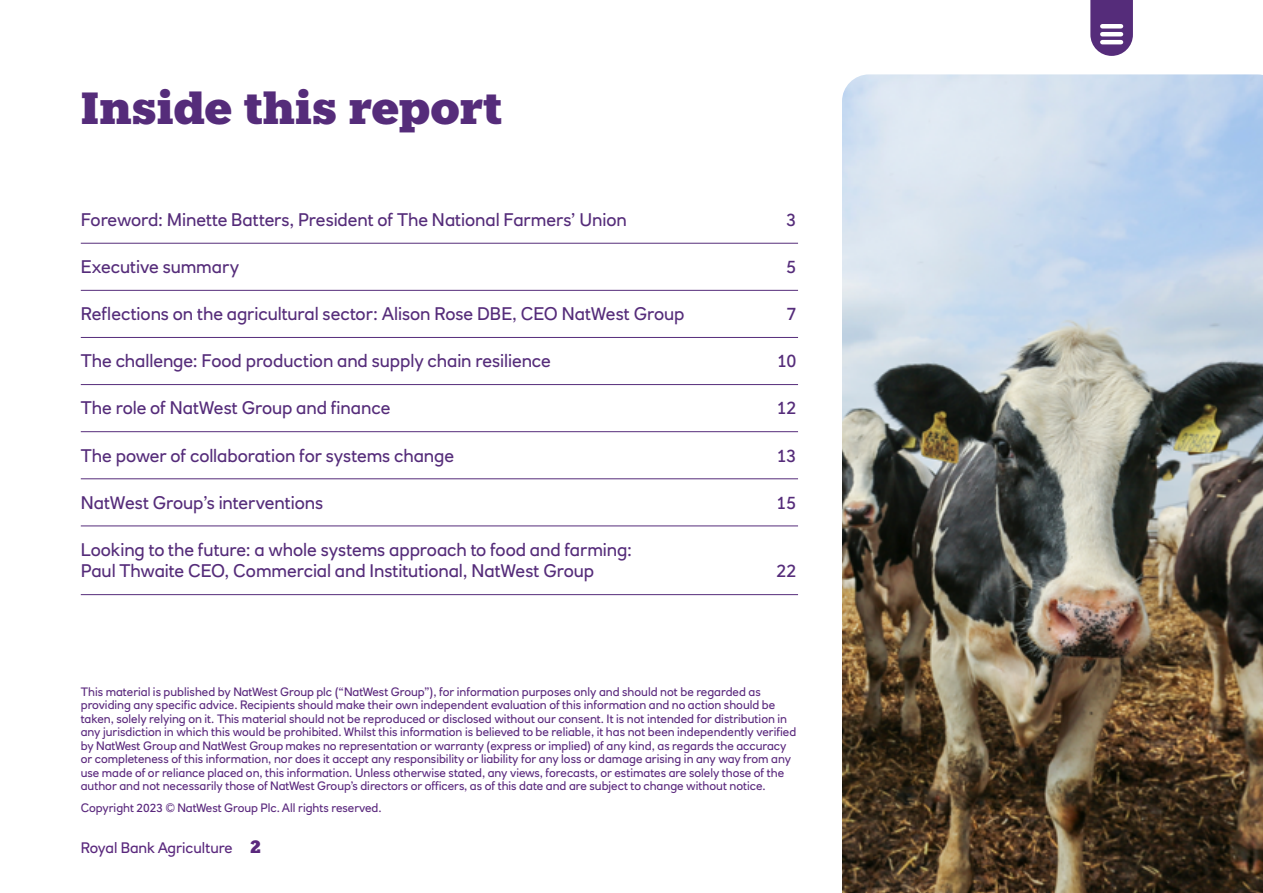
<style>
.page{position:relative;width:1263px;height:893px;background:#fff}
.page>*{position:absolute;margin:0;border:0;box-sizing:border-box;transform-origin:0 0}
.t1{font:900 45px "Knile";letter-spacing:-.01em;color:#552c7a}
.t2{font:18px/21.6px "RN House Sans";letter-spacing:-.005em;color:#552c7a}
.t3{font:15px "RN House Sans";color:#5a287d}
.t4{font:12px/13.5px "RN House Sans";color:#5a287d}
.s1{font-family:"Knile";font-weight:900;font-size:18px}
</style>
<div class="page">
<img style="left:842px;top:74px;width:421px;height:819px">
<hr style="left:81px;top:243px;width:717px;height:1px;background:#552c7a">
<hr style="left:81px;top:290px;width:717px;height:1px;background:#552c7a">
<hr style="left:81px;top:337px;width:717px;height:1px;background:#552c7a">
<hr style="left:81px;top:384px;width:717px;height:1px;background:#552c7a">
<hr style="left:81px;top:431px;width:717px;height:1px;background:#552c7a">
<hr style="left:81px;top:479px;width:717px;height:1px;background:#552c7a">
<hr style="left:81px;top:526px;width:717px;height:1px;background:#552c7a">
<hr style="left:81px;top:594px;width:717px;height:1px;background:#552c7a">
<svg style="left:1090px;top:0;width:43px;height:56px;background:#6b478b"></svg>
<hr style="left:1102px;top:32px;width:19px;height:4px;background:#fff">
<div style="left:1102px;top:24px;width:19px;height:5px;background:#fff"></div>
<hr style="left:1102px;top:40px;width:19px;height:4px;background:#fff">
<h1 class="t1" style="left:81px;top:79px;width:423px">Inside this report</h1>
<h2 class="t2" style="left:81px;top:209px;width:548px">Foreword: Minette Batters, President of The National Farmers’ Union</h2>
<h2 class="t2" style="left:786px;top:209px;width:11px">3</h2>
<h2 class="t2" style="left:81px;top:256px;width:160px">Executive summary</h2>
<h2 class="t2" style="left:786px;top:256px;width:11px">5</h2>
<h2 class="t2" style="left:81px;top:303px;width:605px">Reflections on the agricultural sector: Alison Rose DBE, CEO NatWest Group</h2>
<h2 class="t2" style="left:786px;top:303px;width:11px">7</h2>
<h2 class="t2" style="left:81px;top:350px;width:472px">The challenge: Food production and supply chain resilience</h2>
<h2 class="t2" style="left:777px;top:350px;width:21px">10</h2>
<h2 class="t2" style="left:81px;top:397px;width:311px">The role of NatWest Group and finance</h2>
<h2 class="t2" style="left:777px;top:397px;width:21px">12</h2>
<h2 class="t2" style="left:81px;top:444px;width:375px">The power of collaboration for systems change</h2>
<h2 class="t2" style="left:777px;top:444px;width:21px">13</h2>
<h2 class="t2" style="left:81px;top:491px;width:244px">NatWest Group’s interventions</h2>
<h2 class="t2" style="left:777px;top:491px;width:21px">15</h2>
<h2 class="t2" style="left:81px;top:539px;width:553px">Looking to the future: a whole systems approach to food and farming:<br>Paul Thwaite CEO, Commercial and Institutional, NatWest Group</h2>
<h2 class="t2" style="left:776px;top:560px;width:21px">22</h2>
<p class="t4" style="left:81px;top:685px;width:717px">This material is published by NatWest Group plc (“NatWest Group”), for information purposes only and should not be regarded as providing any specific advice. Recipients should make their own independent evaluation of this information and no action should be taken, solely relying on it. This material should not be reproduced or disclosed without our consent. It is not intended for distribution in any jurisdiction in which this would be prohibited. Whilst this information is believed to be reliable, it has not been independently verified by NatWest Group and NatWest Group makes no representation or warranty (express or implied) of any kind, as regards the accuracy or completeness of this information, nor does it accept any responsibility or liability for any loss or damage arising in any way from any use made of or reliance placed on, this information. Unless otherwise stated, any views, forecasts, or estimates are solely those of the author and not necessarily those of NatWest Group’s directors or officers, as of this date and are subject to change without notice.</p>
<p class="t4" style="left:81px;top:801px;width:302px">Copyright 2023 © NatWest Group Plc. All rights reserved.</p>
<p class="t3" style="left:81px;top:839px;width:182px">Royal Bank Agriculture <span class="s1">2</span></p>
</div>
